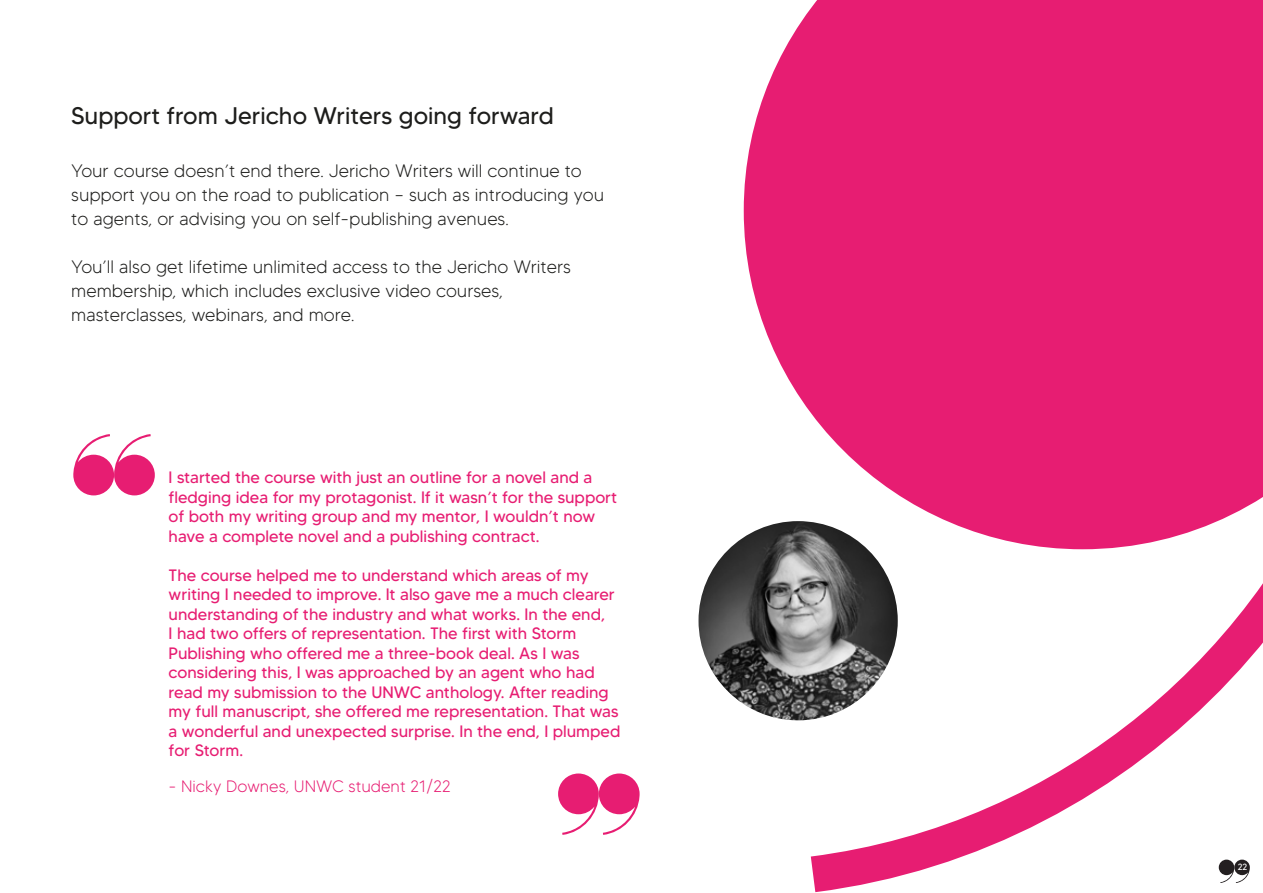
<style>
.page{position:relative;width:1263px;height:893px;background:#fff}
.page>*{position:absolute;margin:0;border:0;box-sizing:border-box;transform-origin:0 0}
.t1{font:24px "MADETOMMY";color:#1d1d1b}
.t2{font:300 18px/24px "MADETOMMY";color:#1d1d1b}
.t3{font:16.5px/19.5px "MADETOMMY";color:#e71d72}
.t4{font:300 16.5px "MADETOMMY";color:#e71d72}
.t5{font:9px "MADETOMMY";color:#fff}
</style>
<div class="page">
<svg style="left:744px;top:1px;width:518px;height:891px;fill:#e71d72"></svg>
<svg style="left:73px;top:434px;width:82px;height:61px"></svg>
<svg style="left:558px;top:773px;width:82px;height:62px"></svg>
<img style="left:698px;top:521px;width:200px;height:199px;border-radius:100px">
<p class="t1" style="left:71px;top:101px;width:484px">Support from Jericho Writers going forward</p>
<p class="t2" style="left:71px;top:158px;width:534px">Your course doesn’t end there. Jericho Writers will continue to support you on the road to publication – such as introducing you to agents, or advising you on self-publishing avenues.</p>
<p class="t2" style="left:71px;top:254px;width:501px">You’ll also get lifetime unlimited access to the Jericho Writers membership, which includes exclusive video courses, masterclasses, webinars, and more.</p>
<p class="t3" style="left:169px;top:468px;width:450px">I started the course with just an outline for a novel and a fledging idea for my protagonist. If it wasn’t for the support of both my writing group and my mentor, I wouldn’t now have a complete novel and a publishing contract.</p>
<p class="t3" style="left:169px;top:565px;width:453px">The course helped me to understand which areas of my writing I needed to improve. It also gave me a much clearer understanding of the industry and what works. In the end,<br>I had two offers of representation. The first with Storm Publishing who offered me a three-book deal. As I was considering this, I was approached by an agent who had read my submission to the UNWC anthology. After reading my full manuscript, she offered me representation. That was a wonderful and unexpected surprise. In the end, I plumped for Storm.</p>
<p class="t4" style="left:169px;top:776px;width:284px">- Nicky Downes, UNWC student 21/22</p>
<p class="t5" style="left:1238px;top:862px;width:11px">22</p>
</div>
